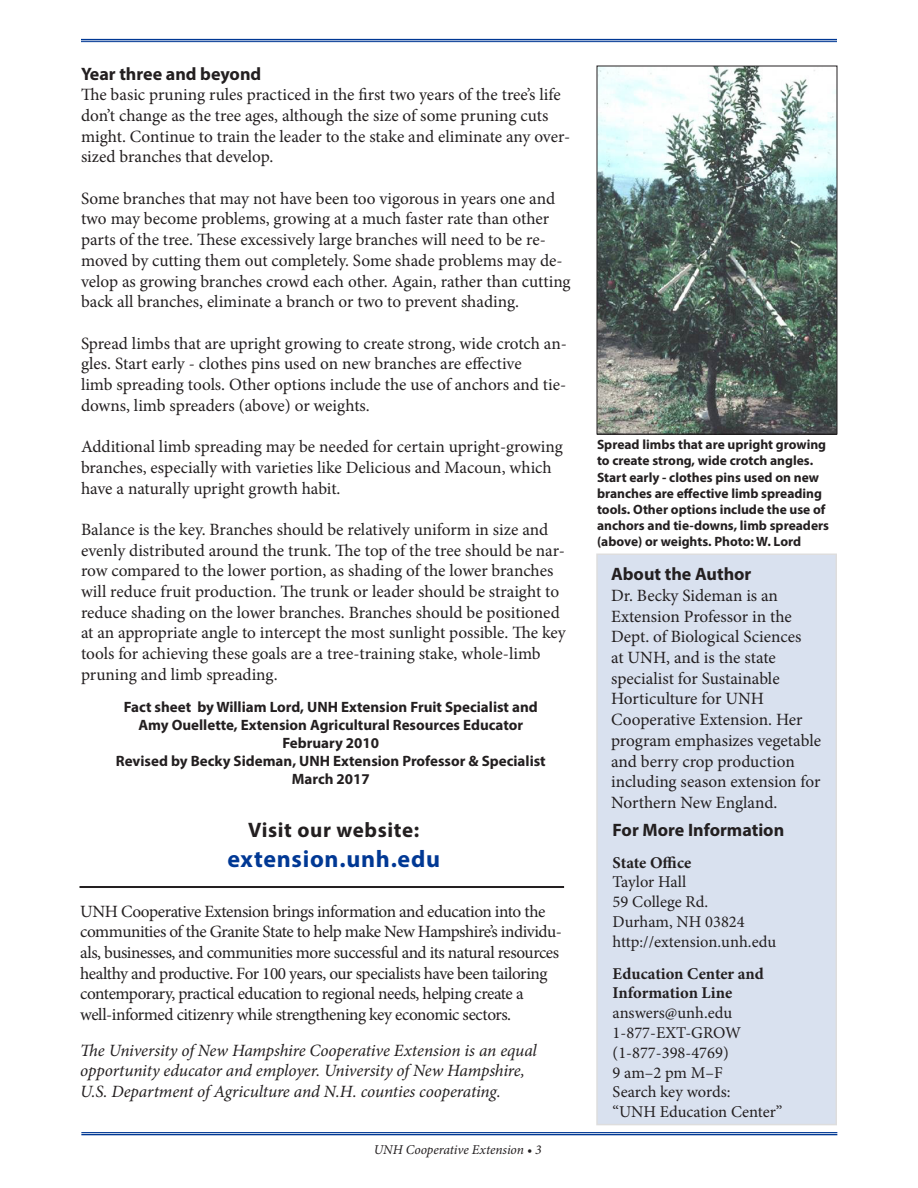
<style>
.page{position:relative;width:918px;height:1188px;background:#fff}
.page>*{position:absolute;margin:0;border:0;box-sizing:border-box;transform-origin:0 0}
.Body_text{font:700 24px "Myriad Pro";letter-spacing:.03em;color:#003894}
.Body_text-2{font:700 21px "Myriad Pro";letter-spacing:.03em;color:#231f20}
.Factsheetheadingsmh{font:700 18px "Myriad Pro";color:#231f20}
.Body_No_Indent{font:17.25px/20.7px "Minion Pro";letter-spacing:-.005em;color:#231f20}
.Body_No_Indent-2{font:17.25px/20.7px "Minion Pro";letter-spacing:-.025em;color:#231f20}
.Body_No_Indent-3{font:italic 17.25px/20.7px "Minion Pro";letter-spacing:-.01em;color:#231f20}
.t1{font:16.5px/19.8px "Minion Pro";color:#231f20}
.t2{font:700 16.5px/19.8px "Minion Pro";letter-spacing:-.005em;color:#231f20}
.Body_No_Indent-4{font:700 15px "Myriad Pro";color:#231f20}
.Factsheetheadingsmh-2{font:700 13.5px/16.2px "Myriad Pro";color:#231f20}
.t3{font:italic 13.5px "Minion Pro";letter-spacing:-.005em;color:#231f20}
</style>
<div class="page">
<hr style="left:81px;top:39px;width:756px;height:1px;background:#003894">
<hr style="left:81px;top:41px;width:756px;height:1px;background:#003894">
<hr style="left:81px;top:1132px;width:756px;height:1px;background:#003894">
<hr style="left:81px;top:1134px;width:756px;height:1px;background:#003894">
<img style="left:599px;top:68px;width:236px;height:364px">
<div style="left:597px;top:66px;width:240px;height:368px;border:1px solid #231f20"></div>
<div style="left:597px;top:554px;width:239px;height:571px;background:#d9e1ef"></div>
<hr style="left:80px;top:886px;width:484px;height:1px;background:#231f20">
<hr style="left:80px;top:887px;width:484px;height:1px;background:#231f20">
<p class="Factsheetheadingsmh" style="left:81px;top:62px;width:182px">Year three and beyond</p>
<p class="Body_No_Indent" style="left:81px;top:84px;width:491px">The basic pruning rules practiced in the first two years of the tree’s life don’t change as the tree ages, although the size of some pruning cuts might. Continue to train the leader to the stake and eliminate any over&shy;sized branches that develop.</p>
<p class="Body_No_Indent" style="left:81px;top:188px;width:491px">Some branches that may not have been too vigorous in years one and two may become problems, growing at a much faster rate than other parts of the tree. These excessively large branches will need to be re&shy;moved by cutting them out completely. Some shade problems may de&shy;velop as growing branches crowd each other. Again, rather than cutting back all branches, eliminate a branch or two to prevent shading.</p>
<p class="Body_No_Indent" style="left:81px;top:333px;width:487px">Spread limbs that are upright growing to create strong, wide crotch an&shy;gles. Start early - clothes pins used on new branches are effective</p>
<p class="Body_No_Indent" style="left:81px;top:374px;width:487px">limb spreading tools. Other options include the use of anchors and tie&shy;downs, limb spreaders (above) or weights.</p>
<p class="Body_No_Indent" style="left:81px;top:436px;width:483px">Additional limb spreading may be needed for certain upright-growing branches, especially with varieties like Delicious and Macoun, which have a naturally upright growth habit.</p>
<p class="Body_No_Indent" style="left:81px;top:519px;width:486px">Balance is the key. Branches should be relatively uniform in size and evenly distributed around the trunk. The top of the tree should be nar&shy;row compared to the lower portion, as shading of the lower branches will reduce fruit production. The trunk or leader should be straight to reduce shading on the lower branches. Branches should be positioned at an appropriate angle to intercept the most sunlight possible. The key tools for achieving these goals are a tree-training stake, whole-limb pruning and limb spreading.</p>
<p class="Body_No_Indent-4" style="left:124px;top:697px;width:415px">Fact sheet by William Lord, UNH Extension Fruit Specialist and</p>
<p class="Body_No_Indent-4" style="left:138px;top:715px;width:386px">Amy Ouellette, Extension Agricultural Resources Educator</p>
<p class="Body_No_Indent-4" style="left:282px;top:733px;width:98px">February 2010</p>
<p class="Body_No_Indent-4" style="left:116px;top:751px;width:431px">Revised by Becky Sideman, UNH Extension Professor &amp; Specialist</p>
<p class="Body_No_Indent-4" style="left:292px;top:769px;width:80px">March 2017</p>
<p class="Body_text-2" style="left:248px;top:817px;width:172px">Visit our website:</p>
<p class="Body_text" style="left:227px;top:844px;width:214px">extension.unh.edu</p>
<p class="Body_No_Indent-2" style="left:80px;top:901px;width:483px">UNH Cooperative Extension brings information and education into the communities of the Granite State to help make New Hampshire’s individu&shy;als, businesses, and communities more successful and its natural resources healthy and productive. For 100 years, our specialists have been tailoring contemporary, practical education to regional needs, helping create a well-informed citizenry while strengthening key economic sectors.</p>
<p class="Body_No_Indent-3" style="left:80px;top:1040px;width:458px">The University of New Hampshire Cooperative Extension is an equal opportunity educator and employer. University of New Hampshire,<br>U.S. Department of Agriculture and N.H. counties cooperating.</p>
<p class="t3" style="left:374px;top:1140px;width:170px">UNH Cooperative Extension • 3</p>
<p class="Factsheetheadingsmh-2" style="left:597px;top:436px;width:234px">Spread limbs that are upright growing to create strong, wide crotch angles.<br>Start early - clothes pins used on new branches are effective limb spreading tools. Other options include the use of anchors and tie-downs, limb spreaders (above) or weights. Photo: W. Lord</p>
<p class="Factsheetheadingsmh" style="left:611px;top:562px;width:142px">About the Author</p>
<p class="Body_No_Indent" style="left:611px;top:585px;width:211px">Dr. Becky Sideman is an<br>Extension Professor in the<br>Dept. of Biological Sciences<br>at UNH, and is the state specialist for Sustainable<br>Horticulture for UNH<br>Cooperative Extension. Her program emphasizes vegetable and berry crop production including season extension for<br>Northern New England.</p>
<p class="Factsheetheadingsmh" style="left:613px;top:818px;width:173px">For More Information</p>
<p class="t2" style="left:613px;top:852px;width:80px">State Office</p>
<p class="t1" style="left:613px;top:872px;width:75px">Taylor Hall</p>
<p class="t1" style="left:613px;top:892px;width:97px">59 College Rd.</p>
<p class="t1" style="left:613px;top:912px;width:134px">Durham, NH 03824</p>
<p class="t1" style="left:613px;top:932px;width:165px">http://extension.unh.edu</p>
<p class="t2" style="left:613px;top:963px;width:153px">Education Center and<br>Information Line</p>
<p class="t1" style="left:613px;top:1003px;width:121px">answers@unh.edu</p>
<p class="t1" style="left:613px;top:1023px;width:130px">1-877-EXT-GROW (1-877-398-4769)</p>
<p class="t1" style="left:613px;top:1063px;width:112px">9 am–2 pm M–F</p>
<p class="t1" style="left:613px;top:1082px;width:171px">Search key words:<br>“UNH Education Center”</p>
</div>
